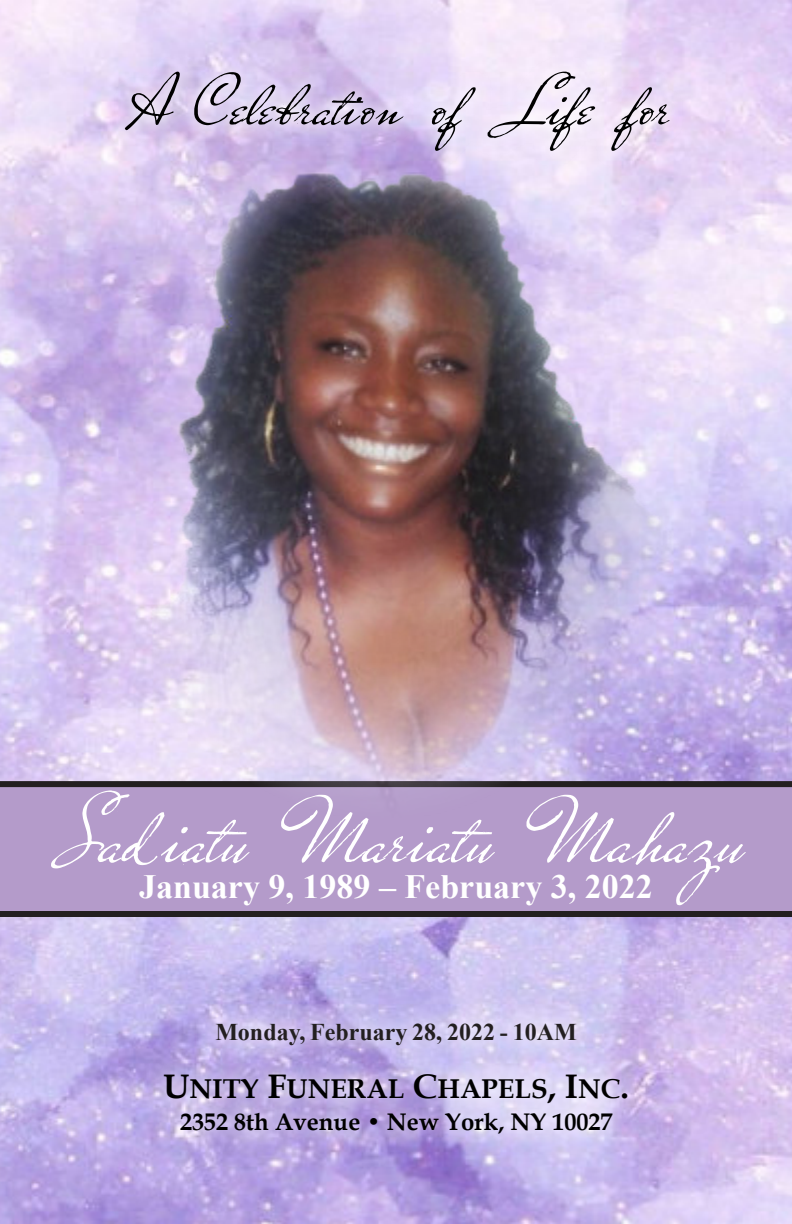
<style>
.page{position:relative;width:792px;height:1224px;background:#fff}
.page>*{position:absolute;margin:0;border:0;box-sizing:border-box;transform-origin:0 0}
.t1{font:96px "Takea Pebble";color:#fff}
.t2{font:75.2px "Takea Pebble";color:#000}
.t3{font:700 34px "Times New Roman";color:#fff}
.t4{font:700 27.2px "Book Antiqua";color:#000}
.t5{font:700 24px "Book Antiqua";color:#000}
.t6{font:700 24px "Times New Roman";color:#231f20}
.s1{font-size:34px}
</style>
<div class="page">
<img style="left:0;top:0;width:792px;height:1224px">
<svg style="left:0;top:781px;width:792px;height:136px;background:#a992bd"></svg>
<img style="left:152px;top:172px;width:527px;height:646px">
<img style="left:108px;top:55px;width:576px;height:112px">
<img style="left:139px;top:998px;width:511px;height:159px">
<h2 class="t2" style="left:124px;top:68px;width:545px">A Celebration of Life for</h2>
<h1 class="t1" style="left:50px;top:790px;width:694px">Sadiatu Mariatu Mahazu</h1>
<h3 class="t3" style="left:139px;top:875px;width:515px">January 9, 1989 – February 3, 2022</h3>
<p class="t6" style="left:215px;top:1024px;width:363px">Monday, February 28, 2022 - 10AM</p>
<p class="t4" style="left:163px;top:1078px;width:467px"><span class="s1">U</span>NITY <span class="s1">F</span>UNERAL <span class="s1">C</span>HAPELS<span class="s1">, I</span>NC<span class="s1">.</span></p>
<p class="t5" style="left:180px;top:1112px;width:434px">2352 8th Avenue • New York, NY 10027</p>
</div>
